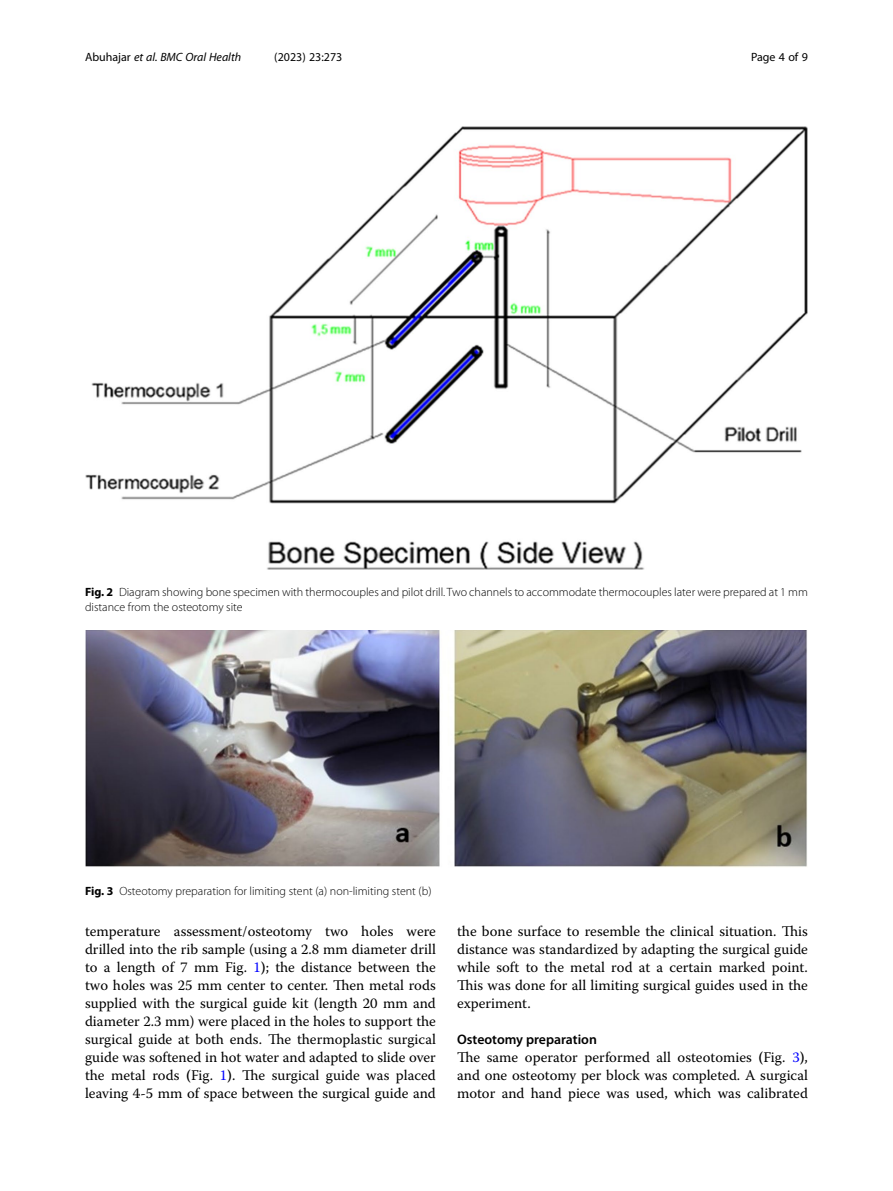
<style>
.page{position:relative;width:893px;height:1191px;background:#fff}
.page>*{position:absolute;margin:0;border:0;box-sizing:border-box;transform-origin:0 0}
.Body_Text{font:14.7px/18px "Warnock Pro";color:#000;text-align:justify}
.Head_2{font:600 13.8px "Myriad Pro";color:#000}
.Figure_Caption{font:300 12px/15px "Myriad Pro";color:#000}
.t1{font:italic 12px "Myriad Pro";color:#000}
.t2{font:12px "Myriad Pro";color:#000}
.s1{font-style:normal}
.s2{font-weight:700}
.s3{color:#00f}
.s4{font-weight:600}
</style>
<div class="page">
<img style="left:85px;top:630px;width:723px;height:237px">
<img style="left:85px;top:126px;width:723px;height:443px">
<p class="t1" style="left:85px;top:50px;width:158px"><span class="s1">Abuhajar</span> et al. BMC Oral Health</p>
<p class="t2" style="left:274px;top:50px;width:70px">(2023) 23:273</p>
<p class="t2" style="left:751px;top:50px;width:58px">Page 4 of 9</p>
<p class="Figure_Caption" style="left:85px;top:585px;width:724px"><span class="s2">Fig. 2</span> Diagram showing bone specimen with thermocouples and pilot drill. Two channels to accommodate thermocouples later were prepared at 1 mm distance from the osteotomy site</p>
<p class="Figure_Caption" style="left:85px;top:883px;width:348px"><span class="s2">Fig. 3</span> Osteotomy preparation for limiting stent (a) non-limiting stent (b)</p>
<p class="Body_Text" style="left:85px;top:922px;width:352px">temperature assessment/osteotomy two holes were drilled into the rib sample (using a 2.8 mm diameter drill to a length of 7 mm Fig. <span class="s3">1</span><span class="s4">)</span>; the distance between the two holes was 25 mm center to center. Then metal rods supplied with the surgical guide kit (length 20 mm and diameter 2.3 mm) were placed in the holes to support the surgical guide at both ends. The thermoplastic surgical guide was softened in hot water and adapted to slide over the metal rods <span class="s4">(</span>Fig. <span class="s3">1</span><span class="s4">)</span>. The surgical guide was placed leaving 4-5 mm of space between the surgical guide and</p>
<p class="Body_Text" style="left:457px;top:922px;width:352px">the bone surface to resemble the clinical situation. This distance was standardized by adapting the surgical guide while soft to the metal rod at a certain marked point.<br>This was done for all limiting surgical guides used in the experiment.</p>
<p class="Head_2" style="left:457px;top:1031px;width:141px">Osteotomy preparation</p>
<p class="Body_Text" style="left:457px;top:1048px;width:352px">The same operator performed all osteotomies <span class="s4">(</span>Fig. <span class="s3">3</span><span class="s4">)</span>, and one osteotomy per block was completed. A surgical motor and hand piece was used, which was calibrated</p>
</div>
